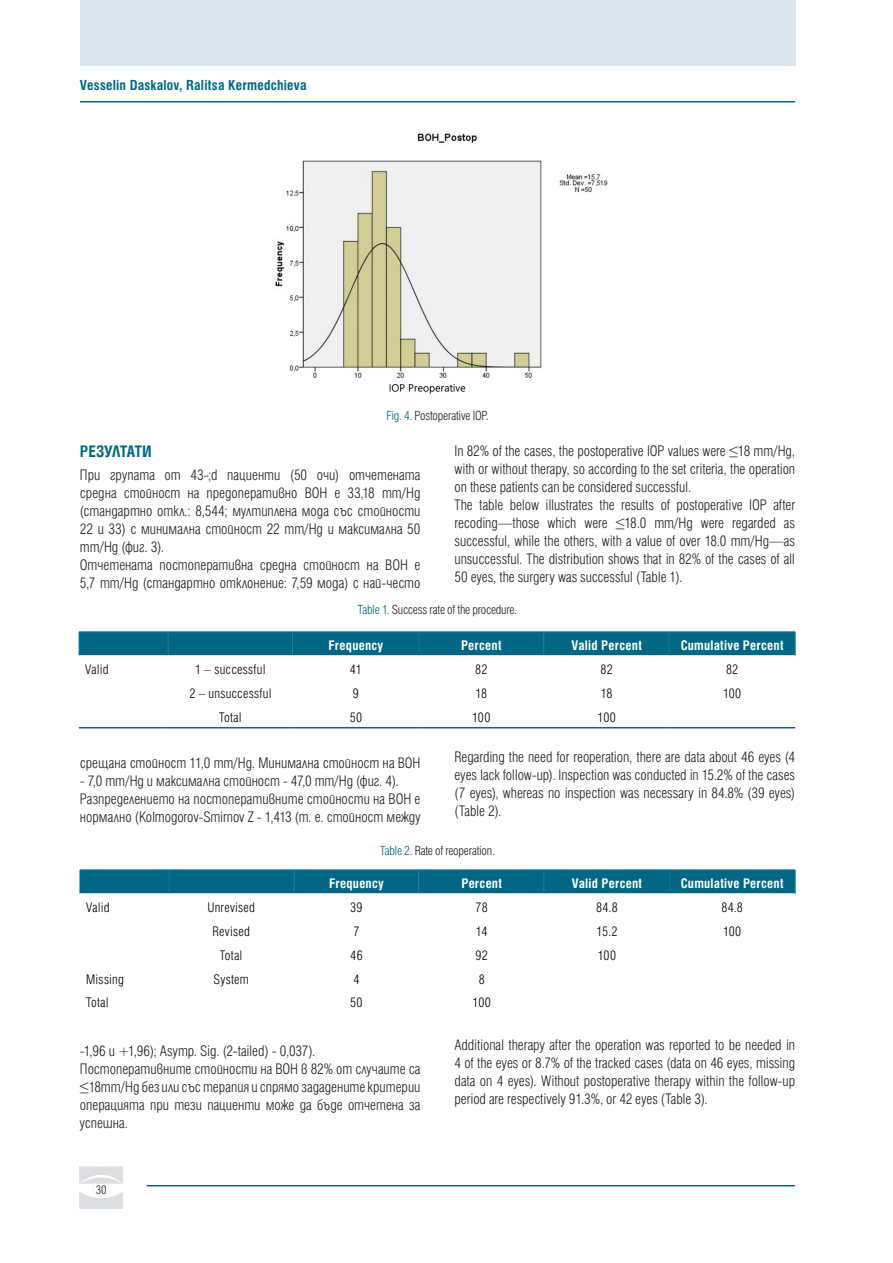
<style>
.page{position:relative;width:893px;height:1263px;background:#fff}
.page>*{position:absolute;margin:0;border:0;box-sizing:border-box;transform-origin:0 0}
.Подзаглавие{font:700 condensed 18px "Helen Bg";letter-spacing:-.01em;color:#016785}
.body{font:300 condensed 16.5px/18px "Helen Bg";color:#231f20;text-align:justify}
.t1{font:700 condensed 15.75px "Helen Bg";letter-spacing:.015em;color:#016785}
.Таблица_нормален{font:300 condensed 15px "Helen Bg";letter-spacing:.015em;color:#000}
.Таблица_нормален-2{font:700 condensed 15px "Helen Bg";letter-spacing:.015em;color:#fff}
.Фигури{font:300 condensed 14.25px "Helen Bg";letter-spacing:-.015em;color:#231f20}
.t2{font:300 condensed 13.5px "Helen Bg";color:#231f20}
.s1{color:#016785}
</style>
<div class="page">
<img style="left:80px;top:1166px;width:42px;height:43px">
<hr style="left:147px;top:1185px;width:648px;height:1px;background:#016785">
<hr style="left:80px;top:101px;width:715px;height:2px;background:#016785">
<div style="left:80px;top:0;width:715px;height:66px;background:#dce5ec"></div>
<img style="left:275px;top:133px;width:333px;height:262px">
<svg style="left:79px;top:632px;width:717px;height:24px;background:#0a6c89"></svg>
<hr style="left:79px;top:727px;width:89px;height:1px;background:#016785">
<hr style="left:79px;top:728px;width:89px;height:1px;background:#016785">
<hr style="left:168px;top:727px;width:125px;height:1px;background:#016785">
<hr style="left:168px;top:728px;width:125px;height:1px;background:#016785">
<hr style="left:293px;top:727px;width:126px;height:1px;background:#016785">
<hr style="left:293px;top:728px;width:126px;height:1px;background:#016785">
<hr style="left:419px;top:727px;width:125px;height:1px;background:#016785">
<hr style="left:419px;top:728px;width:125px;height:1px;background:#016785">
<hr style="left:544px;top:727px;width:125px;height:1px;background:#016785">
<hr style="left:544px;top:728px;width:125px;height:1px;background:#016785">
<hr style="left:669px;top:727px;width:126px;height:1px;background:#016785">
<hr style="left:669px;top:728px;width:126px;height:1px;background:#016785">
<div style="left:80px;top:870px;width:716px;height:24px;background:#016785"></div>
<p class="t1" style="left:80px;top:76px;width:228px">Vesselin Daskalov, Ralitsa Kermedchieva</p>
<p class="Фигури" style="left:386px;top:407px;width:104px"><span class="s1">Fig. 4.</span> Postoperative IOP.</p>
<p class="Подзаглавие" style="left:80px;top:441px;width:73px">РЕЗУЛТАТИ</p>
<p class="body" style="left:80px;top:465px;width:342px">При групата от 43-;d пациенти (50 очи) отчетената средна стойност на предоперативно ВОН е 33,18 mm/Hg (стандартно откл.: 8,544; мултиплена мода със стойности 22 и 33) с минимална стойност 22 mm/Hg и максимална 50 mm/Hg (фиг. 3).</p>
<p class="body" style="left:80px;top:555px;width:342px">Отчетената постоперативна средна стойност на ВОН е<br>5,7 mm/Hg (стандартно отклонение: 7,59 мода) с най-често</p>
<p class="body" style="left:455px;top:442px;width:342px">In 82% of the cases, the postoperative IOP values were ≤18 mm/Hg, with or without therapy, so according to the set criteria, the operation on these patients can be considered successful.</p>
<p class="body" style="left:455px;top:496px;width:342px">The table below illustrates the results of postoperative IOP after recoding—those which were ≤18.0 mm/Hg were regarded as successful, while the others, with a value of over 18.0 mm/Hg—as unsuccessful. The distribution shows that in 82% of the cases of all 50 eyes, the surgery was successful (Table 1).</p>
<p class="Фигури" style="left:358px;top:602px;width:161px"><span class="s1">Table 1.</span> Success rate of the procedure.</p>
<p class="Таблица_нормален-2" style="left:329px;top:637px;width:56px">Frequency</p>
<p class="Таблица_нормален-2" style="left:461px;top:637px;width:42px">Percent</p>
<p class="Таблица_нормален-2" style="left:572px;top:637px;width:72px">Valid Percent</p>
<p class="Таблица_нормален-2" style="left:681px;top:637px;width:104px">Cumulative Percent</p>
<p class="Таблица_нормален" style="left:85px;top:661px;width:25px">Valid</p>
<p class="Таблица_нормален" style="left:195px;top:661px;width:72px">1 – successful</p>
<p class="Таблица_нормален" style="left:350px;top:661px;width:13px">41</p>
<p class="Таблица_нормален" style="left:475px;top:661px;width:14px">82</p>
<p class="Таблица_нормален" style="left:601px;top:661px;width:14px">82</p>
<p class="Таблица_нормален" style="left:726px;top:661px;width:14px">82</p>
<p class="Таблица_нормален" style="left:189px;top:684px;width:84px">2 – unsuccessful</p>
<p class="Таблица_нормален" style="left:353px;top:684px;width:8px">9</p>
<p class="Таблица_нормален" style="left:475px;top:684px;width:13px">18</p>
<p class="Таблица_нормален" style="left:601px;top:684px;width:13px">18</p>
<p class="Таблица_нормален" style="left:723px;top:684px;width:20px">100</p>
<p class="Таблица_нормален" style="left:219px;top:708px;width:24px">Total</p>
<p class="Таблица_нормален" style="left:350px;top:708px;width:14px">50</p>
<p class="Таблица_нормален" style="left:472px;top:708px;width:20px">100</p>
<p class="Таблица_нормален" style="left:598px;top:708px;width:20px">100</p>
<p class="body" style="left:80px;top:753px;width:342px">срещана стойност 11,0 mm/Hg. Минимална стойност на ВОН</p>
<p class="body" style="left:80px;top:771px;width:320px">- 7,0 mm/Hg и максимална стойност - 47,0 mm/Hg (фиг. 4).</p>
<p class="body" style="left:80px;top:789px;width:342px">Разпределението на постоперативните стойности на ВОН е нормално (Kolmogorov-Smirnov Z - 1,413 (т. е. стойност между</p>
<p class="body" style="left:455px;top:748px;width:342px">Regarding the need for reoperation, there are data about 46 eyes (4 eyes lack follow-up). Inspection was conducted in 15.2% of the cases (7 eyes), whereas no inspection was necessary in 84.8% (39 eyes) (Table 2).</p>
<p class="Фигури" style="left:380px;top:842px;width:116px"><span class="s1">Table 2.</span> Rate of reoperation.</p>
<p class="Таблица_нормален-2" style="left:329px;top:875px;width:56px">Frequency</p>
<p class="Таблица_нормален-2" style="left:461px;top:875px;width:42px">Percent</p>
<p class="Таблица_нормален-2" style="left:572px;top:875px;width:72px">Valid Percent</p>
<p class="Таблица_нормален-2" style="left:681px;top:875px;width:104px">Cumulative Percent</p>
<p class="Таблица_нормален" style="left:86px;top:899px;width:25px">Valid</p>
<p class="Таблица_нормален" style="left:207px;top:899px;width:49px">Unrevised</p>
<p class="Таблица_нормален" style="left:350px;top:899px;width:14px">39</p>
<p class="Таблица_нормален" style="left:476px;top:899px;width:14px">78</p>
<p class="Таблица_нормален" style="left:596px;top:899px;width:23px">84.8</p>
<p class="Таблица_нормален" style="left:721px;top:899px;width:23px">84.8</p>
<p class="Таблица_нормален" style="left:212px;top:922px;width:39px">Revised</p>
<p class="Таблица_нормален" style="left:353px;top:922px;width:8px">7</p>
<p class="Таблица_нормален" style="left:476px;top:922px;width:13px">14</p>
<p class="Таблица_нормален" style="left:596px;top:922px;width:23px">15.2</p>
<p class="Таблица_нормален" style="left:723px;top:922px;width:20px">100</p>
<p class="Таблица_нормален" style="left:220px;top:946px;width:24px">Total</p>
<p class="Таблица_нормален" style="left:350px;top:946px;width:14px">46</p>
<p class="Таблица_нормален" style="left:476px;top:946px;width:14px">92</p>
<p class="Таблица_нормален" style="left:598px;top:946px;width:20px">100</p>
<p class="Таблица_нормален" style="left:86px;top:970px;width:39px">Missing</p>
<p class="Таблица_нормален" style="left:214px;top:970px;width:37px">System</p>
<p class="Таблица_нормален" style="left:353px;top:970px;width:8px">4</p>
<p class="Таблица_нормален" style="left:479px;top:970px;width:8px">8</p>
<p class="Таблица_нормален" style="left:86px;top:994px;width:24px">Total</p>
<p class="Таблица_нормален" style="left:350px;top:994px;width:14px">50</p>
<p class="Таблица_нормален" style="left:473px;top:994px;width:20px">100</p>
<p class="body" style="left:80px;top:1041px;width:237px">-1,96 и +1,96); Asymp. Sig. (2-tailed) - 0,037).</p>
<p class="body" style="left:80px;top:1059px;width:342px">Постоперативните стойности на ВОН в 82% от случаите са ≤18mm/Hg без или със терапия и спрямо зададените критерии операцията при тези пациенти може да бъде отчетена за успешна.</p>
<p class="t2" style="left:96px;top:1182px;width:12px">30</p>
<p class="body" style="left:455px;top:1036px;width:342px">Additional therapy after the operation was reported to be needed in 4 of the eyes or 8.7% of the tracked cases (data on 46 eyes, missing data on 4 eyes). Without postoperative therapy within the follow-up period are respectively 91.3%, or 42 eyes (Table 3).</p>
</div>
